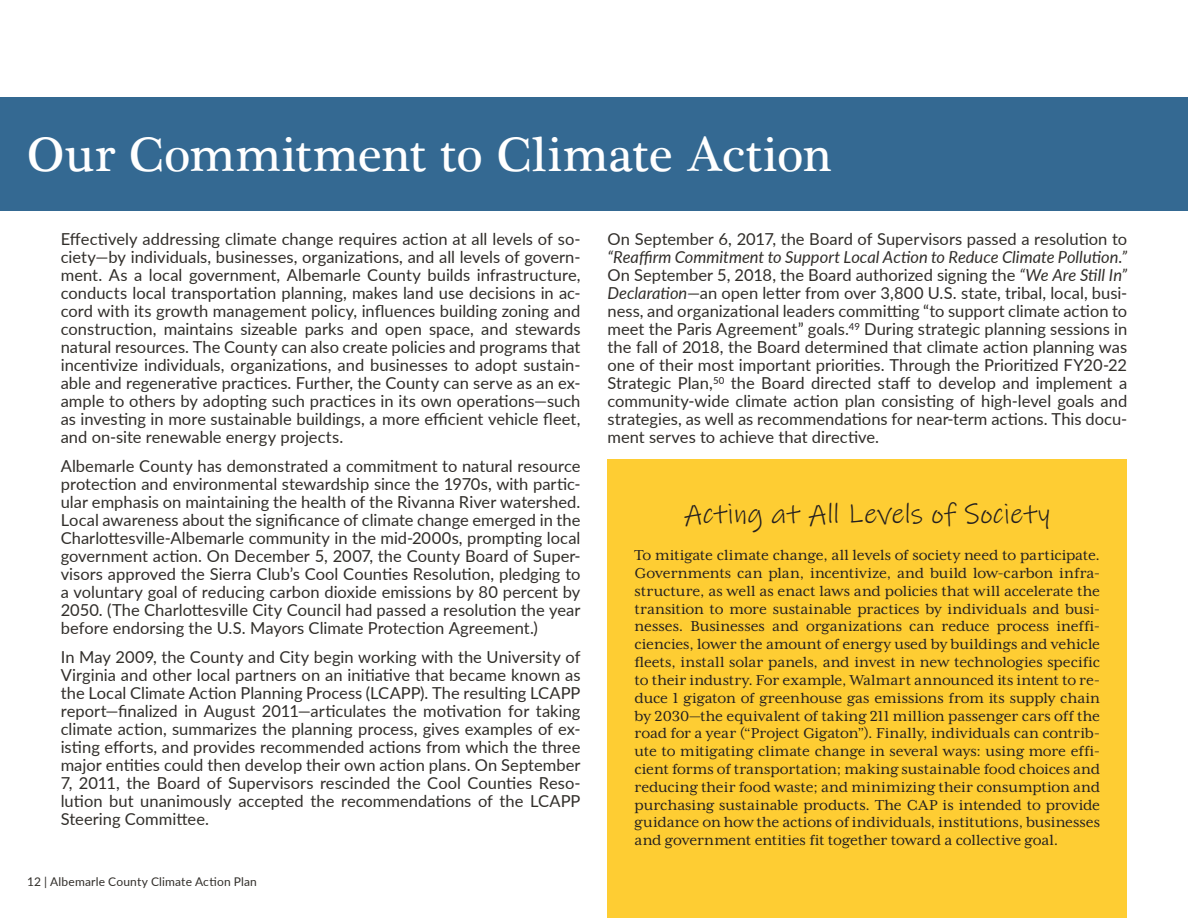
<style>
.page{position:relative;width:1188px;height:918px;background:#fff}
.page>*{position:absolute;margin:0;border:0;box-sizing:border-box;transform-origin:0 0}
.Content_Section_Titl{font:49.5px "Plantagenet Cherokee";color:#fff}
.t1{font:28.5px "Ink Free";letter-spacing:.005em;color:#231f20}
.t2{font:16.5px/18px "Lato";color:#312e2a;text-align:justify}
.t3{font:16.5px/17.9px "Mrs Eaves XL Serif OT";letter-spacing:-.01em;color:#231f20;text-align:justify}
.t4{font:12px "Lato";letter-spacing:.015em;color:#312e2a}
.s1{font-style:italic}
</style>
<div class="page">
<div style="left:0;top:97px;width:1188px;height:114px;background:#346992"></div>
<div style="left:608px;top:459px;width:519px;height:459px;background:#fecd33"></div>
<p class="Content_Section_Titl" style="left:27px;top:124px;width:807px">Our Commitment to Climate Action</p>
<p class="t2" style="left:61px;top:230px;width:521px">Effectively addressing climate change requires action at all levels of so&shy;ciety—by individuals, businesses, organizations, and all levels of govern&shy;ment. As a local government, Albemarle County builds infrastructure, conducts local transportation planning, makes land use decisions in ac&shy;cord with its growth management policy, influences building zoning and construction, maintains sizeable parks and open space, and stewards natural resources. The County can also create policies and programs that incentivize individuals, organizations, and businesses to adopt sustain&shy;able and regenerative practices. Further, the County can serve as an ex&shy;ample to others by adopting such practices in its own operations—such as investing in more sustainable buildings, a more efficient vehicle fleet, and on-site renewable energy projects.</p>
<p class="t2" style="left:61px;top:457px;width:521px">Albemarle County has demonstrated a commitment to natural resource protection and environmental stewardship since the 1970s, with partic&shy;ular emphasis on maintaining the health of the Rivanna River watershed.<br>Local awareness about the significance of climate change emerged in the Charlottesville-Albemarle community in the mid-2000s, prompting local government action. On December 5, 2007, the County Board of Super&shy;visors approved the Sierra Club’s Cool Counties Resolution, pledging to a voluntary goal of reducing carbon dioxide emissions by 80 percent by 2050. (The Charlottesville City Council had passed a resolution the year before endorsing the U.S. Mayors Climate Protection Agreement.)</p>
<p class="t2" style="left:61px;top:647px;width:521px">In May 2009, the County and City begin working with the University of Virginia and other local partners on an initiative that became known as the Local Climate Action Planning Process (LCAPP). The resulting LCAPP report—finalized in August 2011—articulates the motivation for taking climate action, summarizes the planning process, gives examples of ex&shy;isting efforts, and provides recommended actions from which the three major entities could then develop their own action plans. On September 7, 2011, the Board of Supervisors rescinded the Cool Counties Reso&shy;lution but unanimously accepted the recommendations of the LCAPP Steering Committee.</p>
<p class="t4" style="left:27px;top:873px;width:231px">12 | Albemarle County Climate Action Plan</p>
<p class="t2" style="left:608px;top:230px;width:521px">On September 6, 2017, the Board of Supervisors passed a resolution to <span class="s1">“Reaffirm Commitment to Support Local Action to Reduce Climate Pollution.” </span>On September 5, 2018, the Board authorized signing the <span class="s1">“We Are Still In” Declaration</span>—an open letter from over 3,800 U.S. state, tribal, local, busi&shy;ness, and organizational leaders committing “to support climate action to meet the Paris Agreement” goals.<sup>49</sup> During strategic planning sessions in the fall of 2018, the Board determined that climate action planning was one of their most important priorities. Through the Prioritized FY20-22<br>Strategic Plan,<sup>50</sup> the Board directed staff to develop and implement a community-wide climate action plan consisting of high-level goals and strategies, as well as recommendations for near-term actions. This docu&shy;ment serves to achieve that directive.</p>
<p class="t1" style="left:685px;top:497px;width:367px">Acting at All Levels of Society</p>
<p class="t3" style="left:635px;top:546px;width:467px">To mitigate climate change, all levels of society need to participate.<br>Governments can plan, incentivize, and build low-carbon infra&shy;structure, as well as enact laws and policies that will accelerate the transition to more sustainable practices by individuals and busi&shy;nesses. Businesses and organizations can reduce process ineffi&shy;ciencies, lower the amount of energy used by buildings and vehicle fleets, install solar panels, and invest in new technologies specific to their industry. For example, Walmart announced its intent to re&shy;duce 1 gigaton of greenhouse gas emissions from its supply chain by 2030—the equivalent of taking 211 million passenger cars off the road for a year (“Project Gigaton”). Finally, individuals can contrib&shy;ute to mitigating climate change in several ways: using more effi&shy;cient forms of transportation; making sustainable food choices and reducing their food waste; and minimizing their consumption and purchasing sustainable products. The CAP is intended to provide guidance on how the actions of individuals, institutions, businesses and government entities fit together toward a collective goal.</p>
</div>
